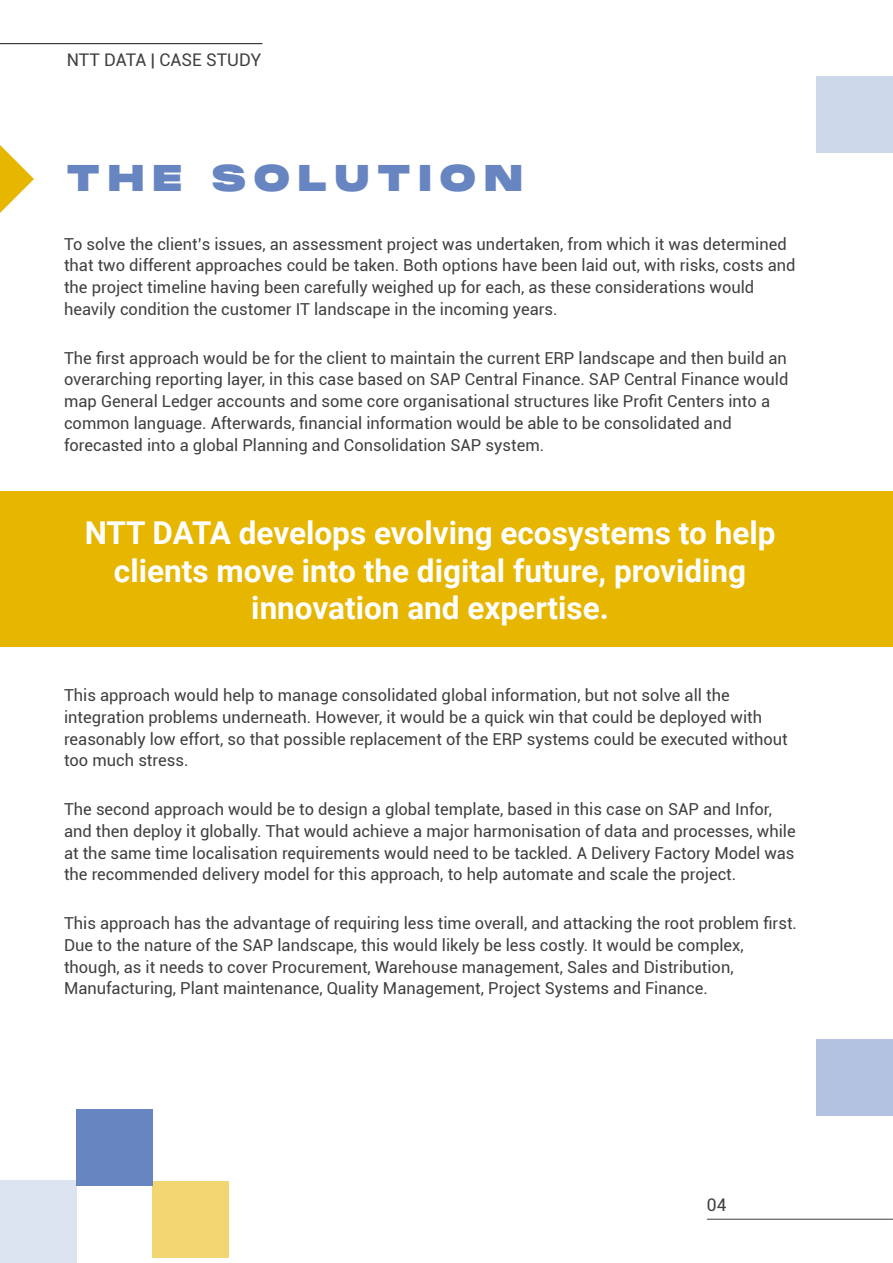
<style>
.page{position:relative;width:893px;height:1263px;background:#fff}
.page>*{position:absolute;margin:0;border:0;box-sizing:border-box;transform-origin:0 0}
.t1{font:800 36px "Monument Extended";letter-spacing:.195em;color:#6785c1}
.t2{font:700 31.5px/37.8px "Roboto";color:#fff;text-align:center}
.t3{font:17.4px "Roboto";color:#404040}
.t4{font:16.5px/21.8px "Roboto";color:#404040}
</style>
<div class="page">
<svg style="left:0;top:145px;width:34px;height:68px"></svg>
<hr style="left:707px;top:1219px;width:186px;height:1px;background:#404040">
<div style="left:0;top:491px;width:893px;height:156px;background:#e6b600"></div>
<div style="left:816px;top:77px;width:77px;height:76px;background:#ced8eb"></div>
<div style="left:0;top:1181px;width:76px;height:82px;background:#dde4f1"></div>
<hr style="left:0;top:43px;width:262px;height:1px;background:#161616">
<div style="left:153px;top:1181px;width:76px;height:76px;background:#f1d672"></div>
<div style="left:76px;top:1109px;width:77px;height:76px;background:#6785c1"></div>
<div style="left:816px;top:1039px;width:77px;height:77px;background:#b3c2e0"></div>
<p class="t3" style="left:67px;top:48px;width:196px">NTT DATA | CASE STUDY</p>
<h1 class="t1" style="left:66px;top:153px;width:458px">THE SOLUTION</h1>
<p class="t4" style="left:64px;top:232px;width:733px">To solve the client’s issues, an assessment project was undertaken, from which it was determined that two different approaches could be taken. Both options have been laid out, with risks, costs and the project timeline having been carefully weighed up for each, as these considerations would heavily condition the customer IT landscape in the incoming years.</p>
<p class="t4" style="left:64px;top:346px;width:726px">The first approach would be for the client to maintain the current ERP landscape and then build an overarching reporting layer, in this case based on SAP Central Finance. SAP Central Finance would map General Ledger accounts and some core organisational structures like Profit Centers into a common language. Afterwards, financial information would be able to be consolidated and forecasted into a global Planning and Consolidation SAP system.</p>
<h2 class="t2" style="left:85px;top:512px;width:692px">NTT DATA develops evolving ecosystems to help clients move into the digital future, providing innovation and expertise.</h2>
<p class="t4" style="left:64px;top:684px;width:725px">This approach would help to manage consolidated global information, but not solve all the integration problems underneath. However, it would be a quick win that could be deployed with reasonably low effort, so that possible replacement of the ERP systems could be executed without too much stress.</p>
<p class="t4" style="left:64px;top:798px;width:733px">The second approach would be to design a global template, based in this case on SAP and Infor, and then deploy it globally. That would achieve a major harmonisation of data and processes, while at the same time localisation requirements would need to be tackled. A Delivery Factory Model was the recommended delivery model for this approach, to help automate and scale the project.</p>
<p class="t4" style="left:64px;top:912px;width:734px">This approach has the advantage of requiring less time overall, and attacking the root problem first.<br>Due to the nature of the SAP landscape, this would likely be less costly. It would be complex, though, as it needs to cover Procurement, Warehouse management, Sales and Distribution, Manufacturing, Plant maintenance, Quality Management, Project Systems and Finance.</p>
<p class="t3" style="left:707px;top:1193px;width:21px">04</p>
</div>
